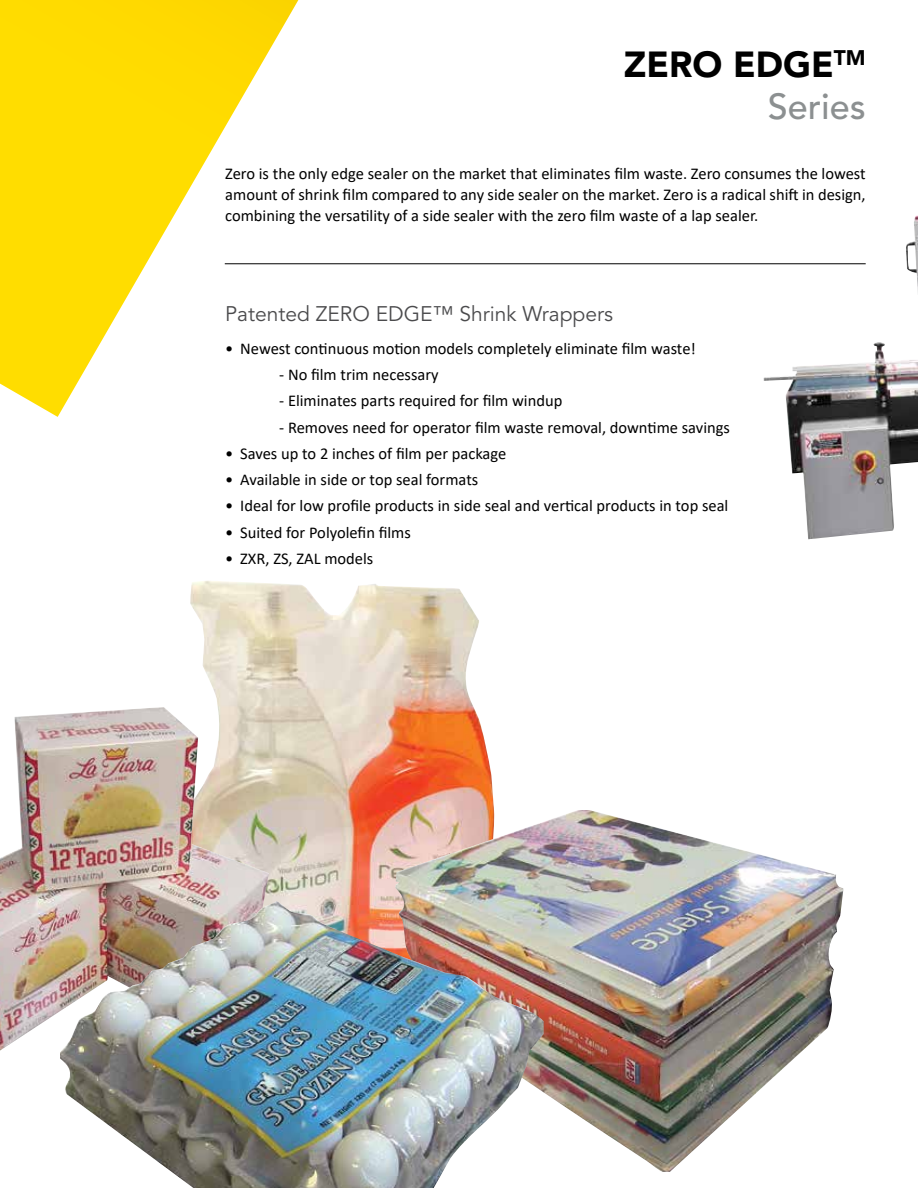
<style>
.page{position:relative;width:918px;height:1188px;background:#fff}
.page>*{position:absolute;margin:0;border:0;box-sizing:border-box;transform-origin:0 0}
.t1{font:900 36px/42px "Avenir LT Std";color:#000;text-align:right}
.t2{font:21px "Avenir LT Std";color:#4b4b4d}
.t3{font:16.5px/21px "Calibri";color:#000;text-align:justify}
.s1{font-weight:500;color:#8c9091}
</style>
<div class="page">
<svg style="left:0;top:0;width:455px;height:417px"></svg>
<hr style="left:225px;top:263px;width:641px;height:1px;background:#000">
<img style="left:764px;top:215px;width:154px;height:325px">
<img style="left:190px;top:581px;width:304px;height:320px">
<img style="left:0;top:707px;width:269px;height:344px">
<img style="left:395px;top:810px;width:449px;height:362px">
<img style="left:60px;top:901px;width:484px;height:287px">
<h1 class="t1" style="left:624px;top:43px;width:243px">ZERO EDGE<sup>TM<br></sup><span class="s1">Series</span></h1>
<p class="t3" style="left:225px;top:162px;width:642px">Zero is the only edge sealer on the market that eliminates film waste. Zero consumes the lowest amount of shrink film compared to any side sealer on the market. Zero is a radical shift in design, combining the versatility of a side sealer with the zero film waste of a lap sealer.</p>
<p class="t2" style="left:225px;top:301px;width:389px">Patented ZERO EDGE™ Shrink Wrappers</p>
<p class="t3" style="left:225px;top:337px;width:472px">• Newest continuous motion models completely eliminate film waste!</p>
<p class="t3" style="left:279px;top:364px;width:161px">- No film trim necessary</p>
<p class="t3" style="left:279px;top:390px;width:285px">- Eliminates parts required for film windup</p>
<p class="t3" style="left:279px;top:416px;width:452px">- Removes need for operator film waste removal, downtime savings</p>
<p class="t3" style="left:225px;top:442px;width:283px">• Saves up to 2 inches of film per package</p>
<p class="t3" style="left:225px;top:469px;width:255px">• Available in side or top seal formats</p>
<p class="t3" style="left:225px;top:495px;width:505px">• Ideal for low profile products in side seal and vertical products in top seal</p>
<p class="t3" style="left:225px;top:521px;width:187px">• Suited for Polyolefin films</p>
<p class="t3" style="left:225px;top:547px;width:150px">• ZXR, ZS, ZAL models</p>
</div>
